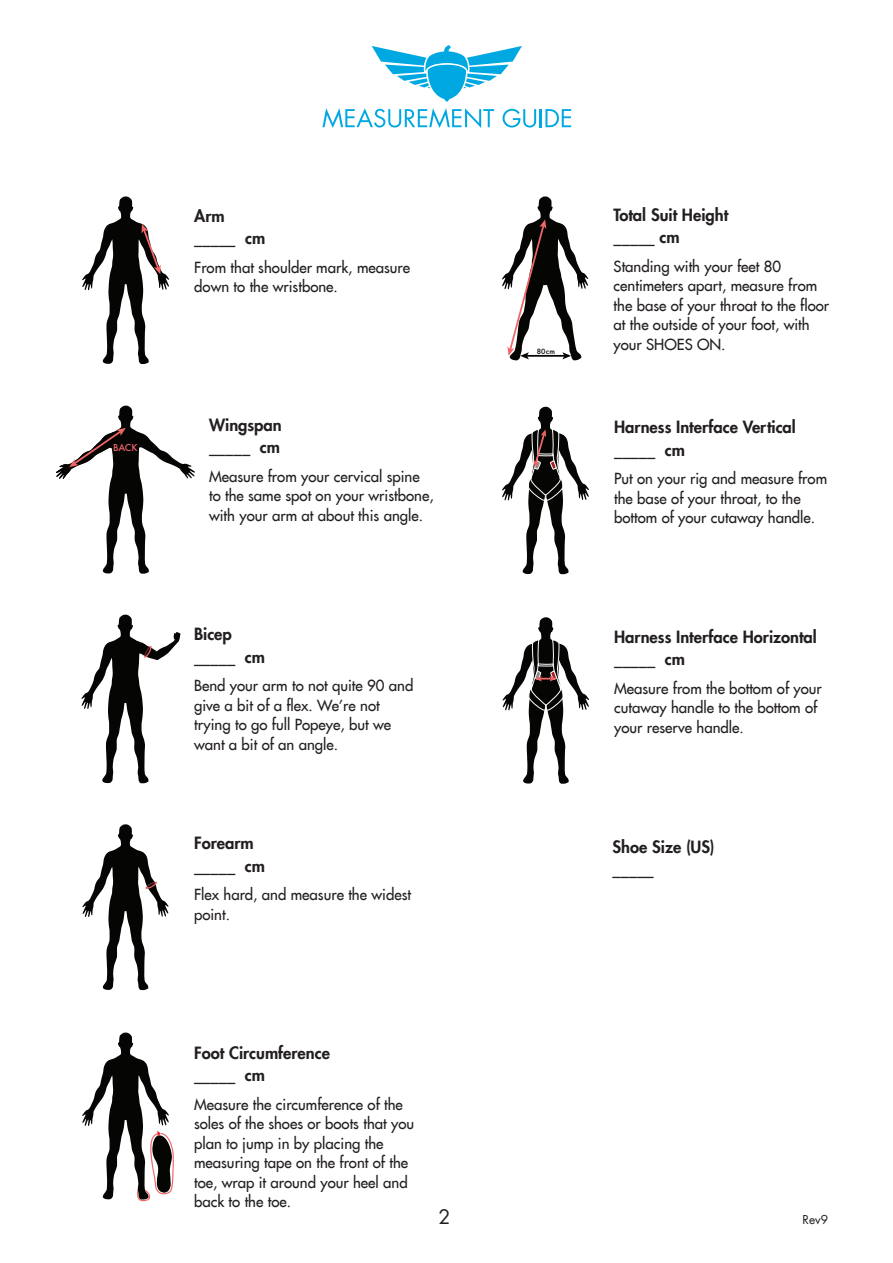
<style>
.page{position:relative;width:893px;height:1263px;background:#fff}
.page>*{position:absolute;margin:0;border:0;box-sizing:border-box;transform-origin:0 0}
.t1{font:19.5px "Futura LT";color:#231f20}
.t2{font:800 16.5px/22.5px "Futura LT";color:#231f20}
.t3{font:15px/19.5px "Futura LT";color:#231f20}
.t4{font:12px "Futura LT";color:#231f20}
.t5{font:500 9.3px "Futura";color:#f16668}
.t6{font:500 7.05px "Futura";color:#050504}
</style>
<div class="page">
<svg style="left:322px;top:108px;width:172px;height:20px"></svg>
<svg style="left:503px;top:109px;width:68px;height:19px"></svg>
<svg style="left:372px;top:45px;width:150px;height:57px"></svg>
<svg style="left:82px;top:196px;width:87px;height:168px"></svg>
<svg style="left:56px;top:405px;width:139px;height:169px"></svg>
<svg style="left:81px;top:614px;width:99px;height:169px"></svg>
<svg style="left:82px;top:824px;width:87px;height:166px"></svg>
<svg style="left:82px;top:1032px;width:92px;height:170px"></svg>
<svg style="left:502px;top:196px;width:86px;height:165px"></svg>
<svg style="left:502px;top:406px;width:87px;height:168px"></svg>
<svg style="left:502px;top:617px;width:87px;height:167px"></svg>
<p class="t5" style="left:113px;top:441px;width:26px">BACK</p>
<p class="t2" style="left:194px;top:204px;width:72px">Arm _____ cm</p>
<p class="t3" style="left:194px;top:257px;width:217px">From that shoulder mark, measure down to the wristbone.</p>
<p class="t2" style="left:209px;top:413px;width:74px">Wingspan _____ cm</p>
<p class="t3" style="left:209px;top:466px;width:226px">Measure from your cervical spine to the same spot on your wristbone, with your arm at about this angle.</p>
<p class="t2" style="left:194px;top:622px;width:72px">Bicep _____ cm</p>
<p class="t3" style="left:194px;top:676px;width:221px">Bend your arm to not quite 90 and give a bit of a flex. We’re not trying to go full Popeye, but we want a bit of an angle.</p>
<p class="t2" style="left:194px;top:832px;width:72px">Forearm _____ cm</p>
<p class="t3" style="left:194px;top:885px;width:218px">Flex hard, and measure the widest point.</p>
<p class="t6" style="left:537px;top:346px;width:20px">80cm</p>
<p class="t2" style="left:614px;top:203px;width:116px">Total Suit Height _____ cm</p>
<p class="t3" style="left:614px;top:256px;width:217px">Standing with your feet 80 centimeters apart, measure from the base of your throat to the floor at the outside of your foot, with your SHOES ON.</p>
<p class="t2" style="left:614px;top:416px;width:183px">Harness Interface Vertical _____ cm</p>
<p class="t3" style="left:614px;top:469px;width:215px">Put on your rig and measure from the base of your throat, to the bottom of your cutaway handle.</p>
<p class="t2" style="left:614px;top:625px;width:204px">Harness Interface Horizontal _____ cm</p>
<p class="t3" style="left:614px;top:678px;width:209px">Measure from the bottom of your cutaway handle to the bottom of your reserve handle.</p>
<p class="t2" style="left:613px;top:835px;width:104px">Shoe Size (US) _____</p>
<p class="t2" style="left:194px;top:1041px;width:137px">Foot Circumference _____ cm</p>
<p class="t3" style="left:194px;top:1094px;width:222px">Measure the circumference of the soles of the shoes or boots that you plan to jump in by placing the measuring tape on the front of the toe, wrap it around your heel and back to the toe.</p>
<h1 class="t1" style="left:438px;top:1204px;width:14px">2</h1>
<p class="t4" style="left:802px;top:1211px;width:27px">Rev9</p>
</div>
